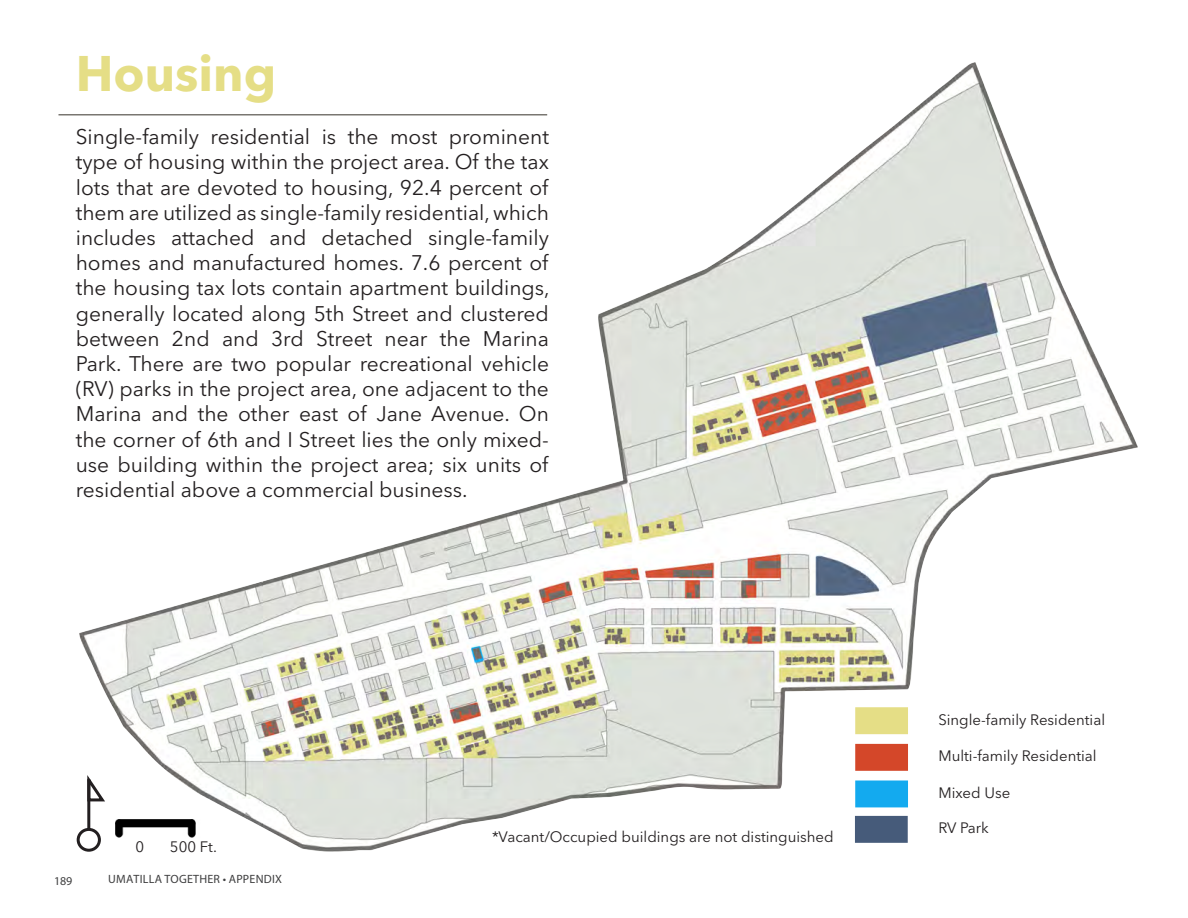
<style>
.page{position:relative;width:1188px;height:918px;background:#fff}
.page>*{position:absolute;margin:0;border:0;box-sizing:border-box;transform-origin:0 0}
.t1{font:700 49.5px "Avenir Next LT Pro";color:#e5de86}
.t2{font:21px/25.2px "Avenir Next LT Pro";color:#231f20;text-align:justify}
.t3{font:15px "Avenir Next LT Pro";color:#231f20}
.t4{font:12px "Myriad Pro";letter-spacing:.02em;color:#3e3e3f}
</style>
<div class="page">
<hr style="left:58px;top:114px;width:489px;height:2px;background:#797671">
<div style="left:77px;top:828px;width:24px;height:24px;border:3px solid #231f20;border-radius:50%"></div>
<img style="left:79px;top:63px;width:1058px;height:789px">
<p class="t1" style="left:76px;top:44px;width:202px">Housing</p>
<p class="t2" style="left:76px;top:124px;width:475px">Single-family residential is the most prominent type of housing within the project area. Of the tax lots that are devoted to housing, 92.4 percent of them are utilized as single-family residential, which includes attached and detached single-family homes and manufactured homes. 7.6 percent of the housing tax lots contain apartment buildings, generally located along 5th Street and clustered between 2nd and 3rd Street near the Marina Park. There are two popular recreational vehicle (RV) parks in the project area, one adjacent to the Marina and the other east of Jane Avenue. On the corner of 6th and I Street lies the only mixed&shy;use building within the project area; six units of residential above a commercial business.</p>
<p class="t3" style="left:135px;top:838px;width:10px">0</p>
<p class="t3" style="left:170px;top:838px;width:48px">500 Ft.</p>
<p class="t4" style="left:54px;top:873px;width:20px">189</p>
<p class="t4" style="left:108px;top:872px;width:175px">UMATILLA TOGETHER • APPENDIX</p>
<p class="t3" style="left:492px;top:827px;width:343px">*Vacant/Occupied buildings are not distinguished</p>
<p class="t3" style="left:938px;top:711px;width:168px">Single-family Residential</p>
<p class="t3" style="left:938px;top:747px;width:160px">Multi-family Residential</p>
<p class="t3" style="left:938px;top:784px;width:73px">Mixed Use</p>
<p class="t3" style="left:938px;top:819px;width:52px">RV Park</p>
</div>
